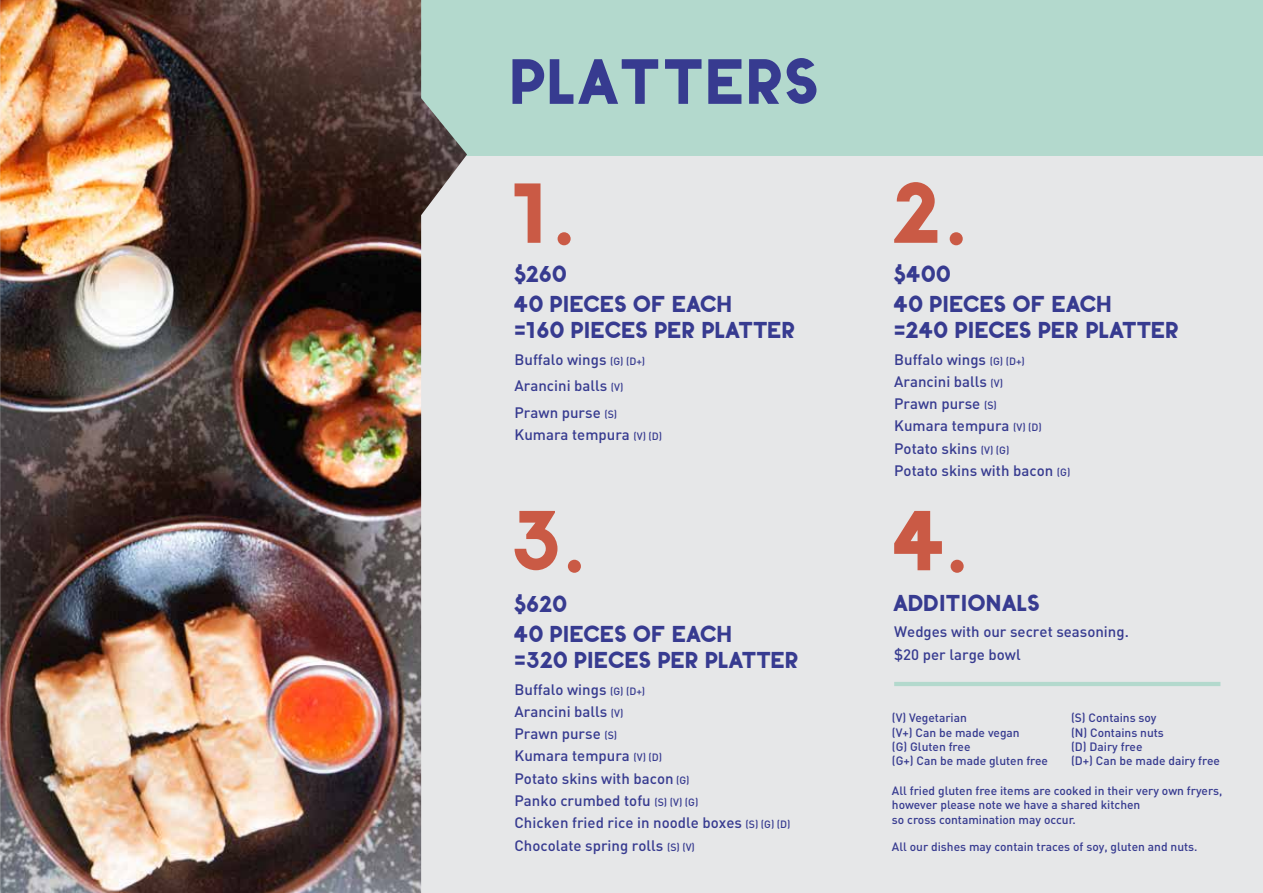
<style>
.page{position:relative;width:1263px;height:893px;background:#fff}
.page>*{position:absolute;margin:0;border:0;box-sizing:border-box;transform-origin:0 0}
.t1{font:83.7px "Bonkers";color:#ca5a45}
.t2{font:62.4px "Bonkers";color:#373b90}
.t3{font:22.5px/29.5px "Bonkers";letter-spacing:-.02em;color:#373b90}
.t4{font:500 15px/22.2px "DIN";color:#373b90}
.t5{font:500 12px/14.4px "DIN";color:#373b90}
.s1{font-size:10.5px}
</style>
<div class="page">
<div style="left:391px;top:0;width:872px;height:893px;background:#e6e7e8"></div>
<div style="left:421px;top:0;width:842px;height:155px;background:#b3d9cd"></div>
<img style="left:0;top:0;width:467px;height:893px">
<hr style="left:894px;top:682px;width:326px;height:4px;background:#b3d9cd">
<h2 class="t2" style="left:512px;top:43px;width:310px">PLATTERS</h2>
<h1 class="t1" style="left:514px;top:162px;width:70px">1.</h1>
<h3 class="t3" style="left:514px;top:258px;width:220px">$260<br>40 PIECES OF EACH</h3>
<h3 class="t3" style="left:514px;top:314px;width:283px">=160 PIECES PER PLATTER</h3>
<p class="t4" style="left:514px;top:345px;width:132px;line-height:26.5px">Buffalo wings <span class="s1">(G) (D+)<br></span>Arancini balls <span class="s1">(V)<br></span>Prawn purse <span class="s1">(S)</span></p>
<p class="t4" style="left:514px;top:423px;width:149px">Kumara tempura <span class="s1">(V) (D)</span></p>
<h1 class="t1" style="left:894px;top:162px;width:82px">2.</h1>
<h3 class="t3" style="left:894px;top:258px;width:220px">$400<br>40 PIECES OF EACH</h3>
<h3 class="t3" style="left:894px;top:314px;width:287px">=240 PIECES PER PLATTER</h3>
<p class="t4" style="left:894px;top:348px;width:178px">Buffalo wings <span class="s1">(G) (D+)<br></span>Arancini balls <span class="s1">(V)<br></span>Prawn purse <span class="s1">(S)<br></span>Kumara tempura <span class="s1">(V) (D)<br></span>Potato skins <span class="s1">(V) (G)<br></span>Potato skins with bacon <span class="s1">(G)</span></p>
<h1 class="t1" style="left:514px;top:489px;width:80px">3.</h1>
<h1 class="t1" style="left:894px;top:489px;width:83px">4.</h1>
<h3 class="t3" style="left:514px;top:588px;width:220px">$620<br>40 PIECES OF EACH</h3>
<h3 class="t3" style="left:514px;top:644px;width:286px">=320 PIECES PER PLATTER</h3>
<p class="t4" style="left:514px;top:678px;width:277px">Buffalo wings <span class="s1">(G) (D+)<br></span>Arancini balls <span class="s1">(V)<br></span>Prawn purse <span class="s1">(S)<br></span>Kumara tempura <span class="s1">(V) (D)<br></span>Potato skins with bacon <span class="s1">(G)<br></span>Panko crumbed tofu <span class="s1">(S) (V) (G)<br></span>Chicken fried rice in noodle boxes <span class="s1">(S) (G) (D)<br></span>Chocolate spring rolls <span class="s1">(S) (V)</span></p>
<h3 class="t3" style="left:894px;top:587px;width:148px">ADDITIONALS</h3>
<p class="t4" style="left:894px;top:620px;width:236px">Wedges with our secret seasoning. $20 per large bowl</p>
<p class="t5" style="left:892px;top:710px;width:158px">(V) Vegetarian<br>(V+) Can be made vegan<br>(G) Gluten free<br>(G+) Can be made gluten free</p>
<p class="t5" style="left:1071px;top:710px;width:150px">(S) Contains soy<br>(N) Contains nuts<br>(D) Dairy free<br>(D+) Can be made dairy free</p>
<p class="t5" style="left:892px;top:783px;width:332px">All fried gluten free items are cooked in their very own fryers, however please note we have a shared kitchen<br>so cross contamination may occur.</p>
<p class="t5" style="left:892px;top:839px;width:307px">All our dishes may contain traces of soy, gluten and nuts.</p>
</div>
